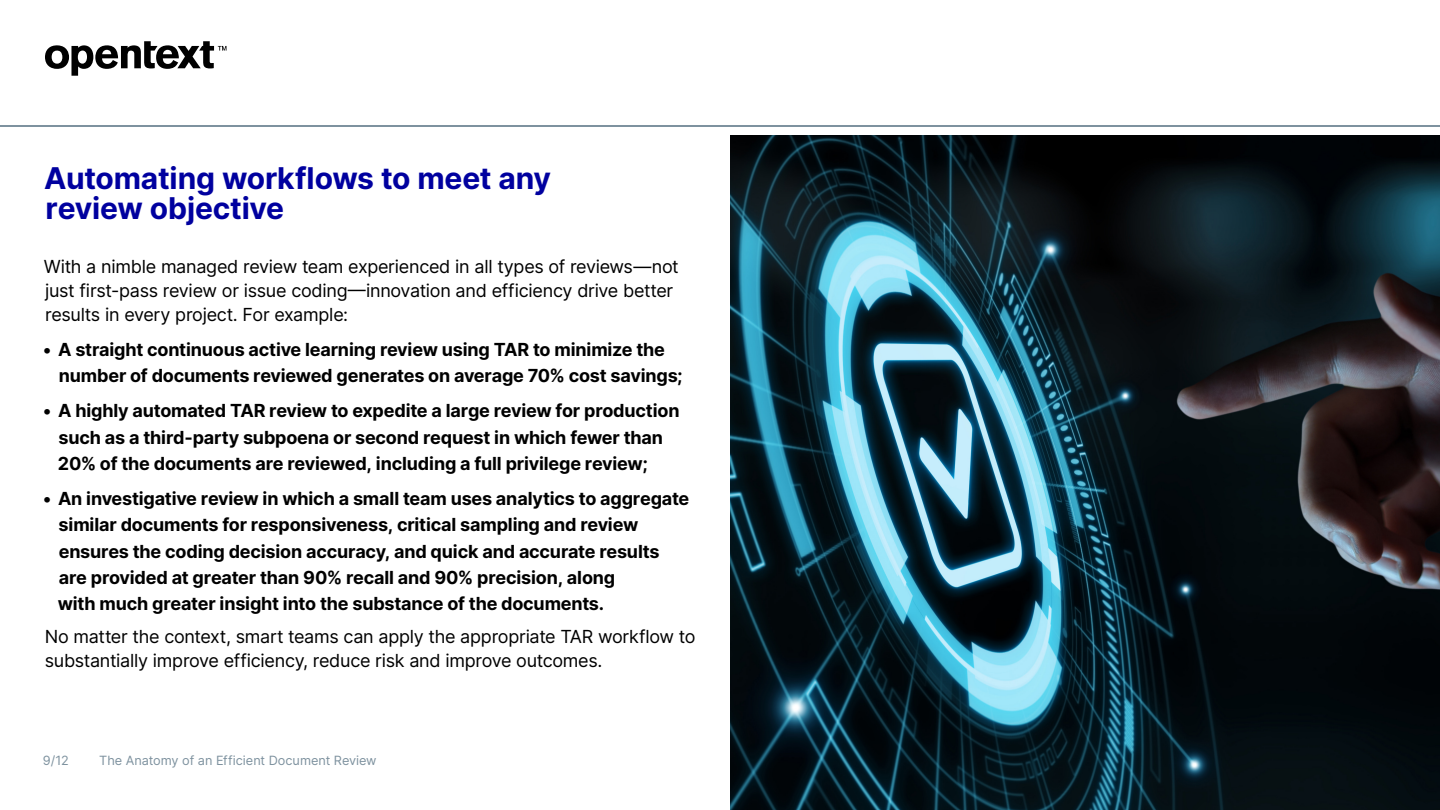
<style>
.page{position:relative;width:1440px;height:810px;background:#fff}
.page>*{position:absolute;margin:0;border:0;box-sizing:border-box;transform-origin:0 0}
.t1{font:700 30px/30px "Inter";letter-spacing:-.005em;color:#00009f}
.t2{font:700 18px/26.2px "Inter";letter-spacing:-.01em;color:#000}
.Body{font:18px/24px "Inter";letter-spacing:-.015em;color:#000}
.t3{font:12.75px "Inter";letter-spacing:-.005em;color:#7e929f}
.s1{font-weight:400}
</style>
<div class="page">
<svg style="left:45px;top:41px;width:181px;height:35px"></svg>
<hr style="left:0;top:125px;width:1440px;height:2px;background:#7e929f">
<img style="left:730px;top:135px;width:710px;height:675px">
<h3 class="t1" style="left:44px;top:162px;width:508px">Automating workflows to meet any review objective</h3>
<p class="Body" style="left:44px;top:254px;width:637px">With a nimble managed review team experienced in all types of reviews—not just first-pass review or issue coding—innovation and efficiency drive better results in every project. For example:</p>
<p class="t2" style="left:59px;top:336px;width:625px;text-indent:-17px"><span class="s1">•</span> A straight continuous active learning review using TAR to minimize the number of documents reviewed generates on average 70% cost savings;</p>
<p class="t2" style="left:58px;top:397px;width:623px;text-indent:-16px"><span class="s1">•</span> A highly automated TAR review to expedite a large review for production such as a third-party subpoena or second request in which fewer than<br>20% of the documents are reviewed, including a full privilege review;</p>
<p class="t2" style="left:58px;top:485px;width:633px;text-indent:-16px"><span class="s1">•</span> An investigative review in which a small team uses analytics to aggregate similar documents for responsiveness, critical sampling and review ensures the coding decision accuracy, and quick and accurate results are provided at greater than 90% recall and 90% precision, along<br>with much greater insight into the substance of the documents.</p>
<p class="Body" style="left:45px;top:624px;width:652px">No matter the context, smart teams can apply the appropriate TAR workflow to substantially improve efficiency, reduce risk and improve outcomes.</p>
<p class="t3" style="left:43px;top:751px;width:28px">9/12</p>
<p class="t3" style="left:99px;top:751px;width:279px">The Anatomy of an Efficient Document Review</p>
</div>
